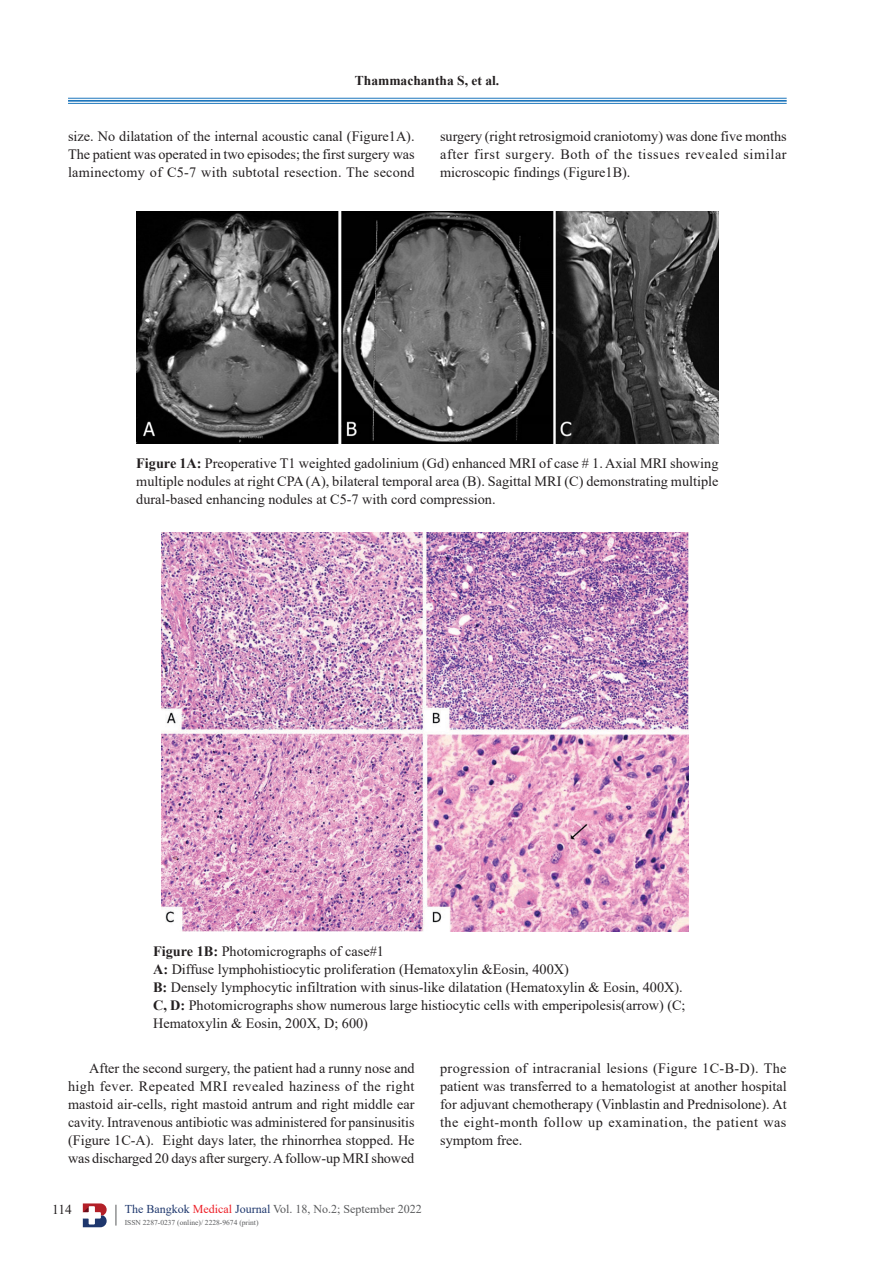
<style>
.page{position:relative;width:893px;height:1263px;background:#fff}
.page>*{position:absolute;margin:0;border:0;box-sizing:border-box;transform-origin:0 0}
.t1{font:14.25px/18px "Times New Roman";color:#231f20;text-align:justify}
.t2{font:700 13.5px "Times New Roman";color:#231f20}
.t3{font:13.5px "Times New Roman";color:#231f20}
.t4{font:12px "Times New Roman";color:#58595b}
.t5{font:7.5px "Times New Roman";color:#58595b}
.s1{font-weight:700}
.s2{color:#1e376d}
.s3{color:#ed1c24}
</style>
<div class="page">
<hr style="left:68px;top:98px;width:719px;height:1px;background:#1d76bc">
<hr style="left:68px;top:100px;width:719px;height:2px;background:#1d76bc">
<hr style="left:68px;top:103px;width:719px;height:1px;background:#1d76bc">
<svg style="left:116px;top:1205px;width:1px;height:20px"></svg>
<svg style="left:83px;top:1203px;width:24px;height:24px"></svg>
<img style="left:136px;top:212px;width:582px;height:231px">
<img style="left:161px;top:533px;width:528px;height:399px">
<p class="t2" style="left:355px;top:70px;width:146px">Thammachantha S, et al.</p>
<p class="t1" style="left:68px;top:127px;width:348px">size. No dilatation of the internal acoustic canal (Figure1A).<br>The patient was operated in two episodes; the first surgery was laminectomy of C5-7 with subtotal resection. The second</p>
<p class="t1" style="left:440px;top:127px;width:348px">surgery (right retrosigmoid craniotomy) was done five months after first surgery. Both of the tissues revealed similar microscopic findings (Figure1B).</p>
<p class="t1" style="left:136px;top:454px;width:584px"><span class="s1">Figure 1A:</span> Preoperative T1 weighted gadolinium (Gd) enhanced MRI of case # 1. Axial MRI showing multiple nodules at right CPA (A), bilateral temporal area (B). Sagittal MRI (C) demonstrating multiple dural-based enhancing nodules at C5-7 with cord compression.</p>
<p class="t1" style="left:153px;top:942px;width:534px;text-align:left"><span class="s1">Figure 1B:</span> Photomicrographs of case#1<br><span class="s1">A:</span> Diffuse lymphohistiocytic proliferation (Hematoxylin &amp;Eosin, 400X)<br><span class="s1">B:</span> Densely lymphocytic infiltration with sinus-like dilatation (Hematoxylin &amp; Eosin, 400X).<br><span class="s1">C, D:</span> Photomicrographs show numerous large histiocytic cells with emperipolesis(arrow) (C; Hematoxylin &amp; Eosin, 200X, D; 600)</p>
<p class="t1" style="left:68px;top:1059px;width:348px;text-indent:21px">After the second surgery, the patient had a runny nose and high fever. Repeated MRI revealed haziness of the right mastoid air-cells, right mastoid antrum and right middle ear cavity. Intravenous antibiotic was administered for pansinusitis (Figure 1C-A). Eight days later, the rhinorrhea stopped. He was discharged 20 days after surgery. A follow-up MRI showed</p>
<p class="t1" style="left:440px;top:1059px;width:348px">progression of intracranial lesions (Figure 1C-B-D). The patient was transferred to a hematologist at another hospital for adjuvant chemotherapy (Vinblastin and Prednisolone). At the eight-month follow up examination, the patient was symptom free.</p>
<p class="t3" style="left:52px;top:1200px;width:21px">114</p>
<p class="t4" style="left:125px;top:1200px;width:299px"><span class="s2">The Bangkok</span> <span class="s3">Medical</span> <span class="s2">Journal</span> Vol. 18, No.2; September 2022</p>
<p class="t5" style="left:125px;top:1217px;width:135px">ISSN 2287-0237 (online)/ 2228-9674 (print)</p>
</div>
